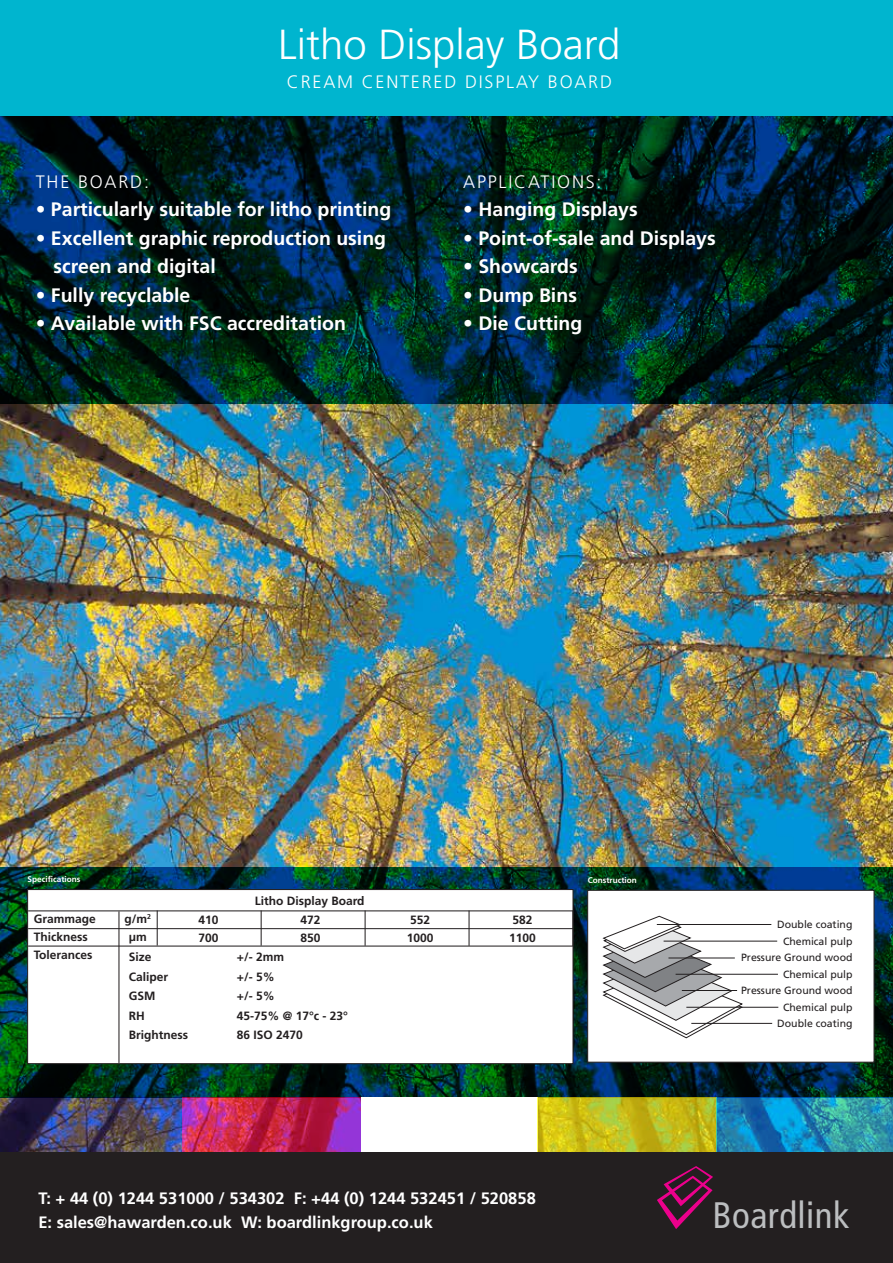
<style>
.page{position:relative;width:893px;height:1263px;background:#fff}
.page>*{position:absolute;margin:0;border:0;box-sizing:border-box;transform-origin:0 0}
.t1{font:300 42px "Frutiger";color:#fff}
.t2{font:condensed 36.9px "Frutiger";letter-spacing:.015em;color:#bcbec0}
.t3{font:700 19.5px/28.5px "Frutiger";color:#fff}
.t4{font:300 18px "Frutiger";letter-spacing:.1em;color:#fff}
.t5{font:700 16.5px/24px "Frutiger";color:#fff}
.t6{font:700 12px/18px "Frutiger";color:#231f20}
.t7{font:10.5px/16.5px "Frutiger";color:#231f20;text-align:right}
.t8{font:700 8.25px "Frutiger";color:#fff}
</style>
<div class="page">
<img style="left:0;top:403px;width:893px;height:465px">
<svg style="left:0;top:116px;width:893px;height:287px;background:#00252a"></svg>
<svg style="left:0;top:868px;width:893px;height:230px;background:#013231"></svg>
<div style="left:0;top:0;width:893px;height:116px;background:#00b5cf"></div>
<img style="left:0;top:1098px;width:182px;height:54px">
<img style="left:182px;top:1098px;width:179px;height:54px">
<svg style="left:537px;top:1098px;width:180px;height:54px;background:#c5be1d"></svg>
<svg style="left:717px;top:1098px;width:176px;height:54px;background:#218eb5"></svg>
<div style="left:0;top:1152px;width:893px;height:111px;background:#231f20"></div>
<div style="left:27px;top:889px;width:546px;height:175px;background:#fff;border:1px solid #231f20"></div>
<div style="left:587px;top:890px;width:287px;height:173px;background:#fff;border:1px solid #231f20"></div>
<hr style="left:118px;top:911px;width:1px;height:152px;background:#231f20">
<hr style="left:157px;top:910px;width:1px;height:35px;background:#231f20">
<hr style="left:261px;top:910px;width:1px;height:36px;background:#231f20">
<hr style="left:365px;top:910px;width:1px;height:36px;background:#231f20">
<hr style="left:468px;top:910px;width:2px;height:36px;background:#231f20">
<hr style="left:572px;top:910px;width:1px;height:36px;background:#231f20">
<hr style="left:28px;top:910px;width:545px;height:1px;background:#231f20">
<hr style="left:28px;top:928px;width:545px;height:1px;background:#231f20">
<hr style="left:28px;top:945px;width:545px;height:1px;background:#231f20">
<svg style="left:602px;top:915px;width:141px;height:124px"></svg>
<hr style="left:664px;top:941px;width:113px;height:1px;background:#231f20">
<hr style="left:657px;top:924px;width:114px;height:1px;background:#231f20">
<hr style="left:668px;top:958px;width:67px;height:1px;background:#231f20">
<hr style="left:676px;top:974px;width:102px;height:1px;background:#231f20">
<hr style="left:682px;top:990px;width:55px;height:1px;background:#231f20">
<hr style="left:686px;top:1007px;width:92px;height:1px;background:#231f20">
<hr style="left:691px;top:1023px;width:81px;height:1px;background:#231f20">
<svg style="left:657px;top:1166px;width:56px;height:63px"></svg>
<h1 class="t1" style="left:278px;top:21px;width:344px">Litho Display Board</h1>
<p class="t4" style="left:287px;top:71px;width:327px">CREAM CENTERED DISPLAY BOARD</p>
<p class="t4" style="left:36px;top:171px;width:115px">THE BOARD:</p>
<p class="t3" style="left:36px;top:195px;width:357px">• Particularly suitable for litho printing</p>
<p class="t3" style="left:54px;top:223px;width:334px;text-indent:-18px">• Excellent graphic reproduction using screen and digital</p>
<p class="t3" style="left:36px;top:281px;width:156px">• Fully recyclable</p>
<p class="t3" style="left:36px;top:309px;width:312px">• Available with FSC accreditation</p>
<p class="t4" style="left:463px;top:171px;width:140px">APPLICATIONS:</p>
<p class="t3" style="left:463px;top:195px;width:176px">• Hanging Displays</p>
<p class="t3" style="left:463px;top:223px;width:254px">• Point-of-sale and Displays</p>
<p class="t3" style="left:463px;top:252px;width:116px">• Showcards</p>
<p class="t3" style="left:463px;top:281px;width:115px">• Dump Bins</p>
<p class="t3" style="left:463px;top:309px;width:121px">• Die Cutting</p>
<p class="t8" style="left:28px;top:874px;width:54px">Specifications</p>
<p class="t8" style="left:588px;top:875px;width:51px">Construction</p>
<p class="t6" style="left:255px;top:891px;width:111px">Litho Display Board</p>
<p class="t6" style="left:34px;top:910px;width:64px">Grammage<br>Thickness<br>Tolerances</p>
<p class="t6" style="left:125px;top:910px;width:28px;text-align:center">g/m<sup>2 </sup>µm</p>
<p class="t6" style="left:198px;top:910px;width:22px">410<br>700</p>
<p class="t6" style="left:300px;top:910px;width:22px">472<br>850</p>
<p class="t6" style="left:407px;top:910px;width:28px">552<br>1000</p>
<p class="t6" style="left:509px;top:910px;width:28px">582<br>1100</p>
<p class="t6" style="left:129px;top:948px;width:24px">Size</p>
<p class="t6" style="left:237px;top:948px;width:49px">+/- 2mm</p>
<p class="t6" style="left:129px;top:968px;width:41px">Caliper</p>
<p class="t6" style="left:237px;top:968px;width:39px">+/- 5%</p>
<p class="t6" style="left:129px;top:987px;width:28px">GSM</p>
<p class="t6" style="left:237px;top:987px;width:39px">+/- 5%</p>
<p class="t6" style="left:129px;top:1007px;width:17px">RH</p>
<p class="t6" style="left:237px;top:1007px;width:113px">45-75% @ 17°c - 23°</p>
<p class="t6" style="left:129px;top:1026px;width:61px">Brightness</p>
<p class="t6" style="left:237px;top:1026px;width:68px">86 ISO 2470</p>
<p class="t5" style="left:38px;top:1186px;width:499px">T: + 44 (0) 1244 531000 / 534302 F: +44 (0) 1244 532451 / 520858<br>E: sales@hawarden.co.uk W: boardlinkgroup.co.uk</p>
<p class="t7" style="left:741px;top:916px;width:113px">Double coating<br>Chemical pulp<br>Pressure Ground wood<br>Chemical pulp<br>Pressure Ground wood<br>Chemical pulp<br>Double coating</p>
<h2 class="t2" style="left:712px;top:1193px;width:139px">Boardlink</h2>
</div>
